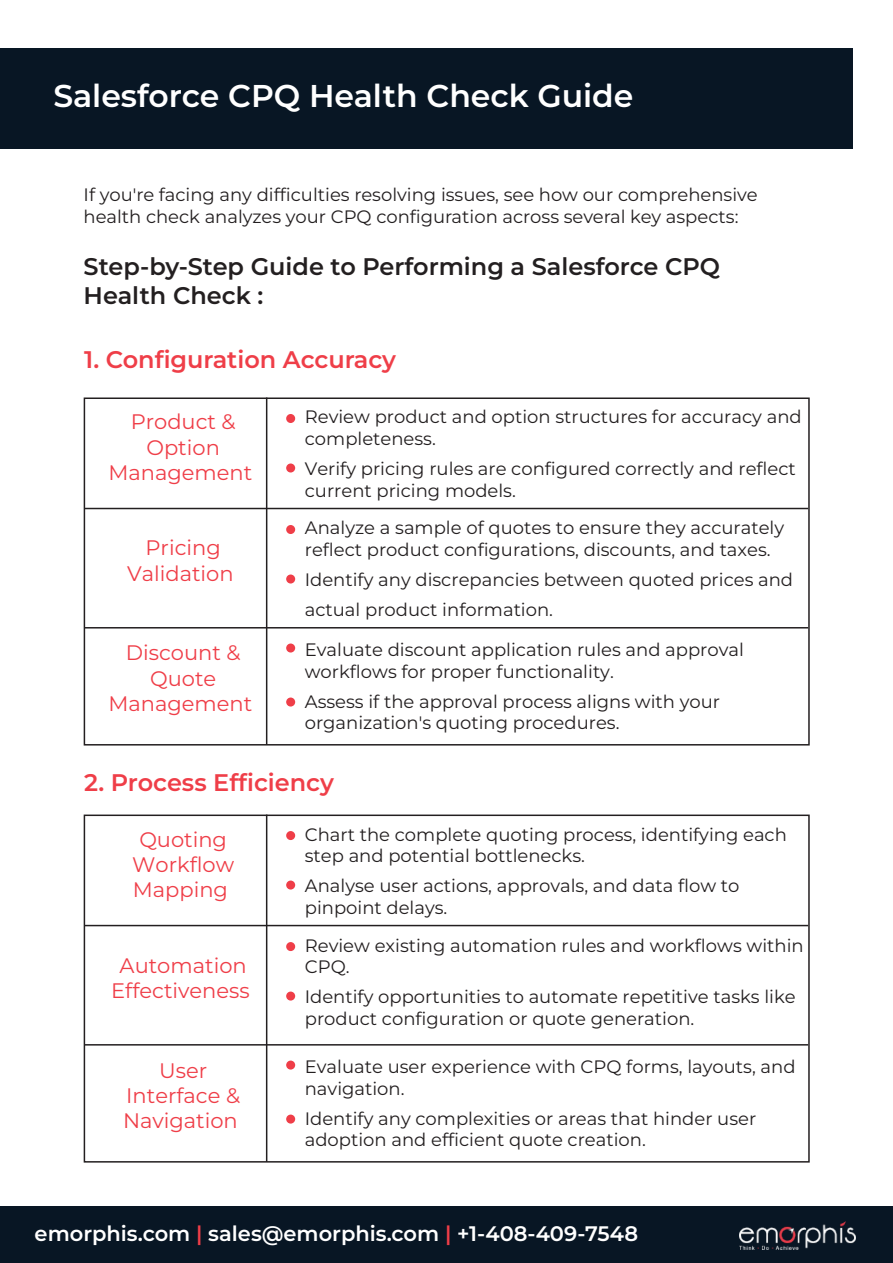
<style>
.page{position:relative;width:893px;height:1263px;background:#fff}
.page>*{position:absolute;margin:0;border:0;box-sizing:border-box;transform-origin:0 0}
.t1{font:600 31.5px "Montserrat";color:#fff}
.t2{font:600 24px/28.8px "Montserrat";color:#231f20}
.t3{font:600 24px "Montserrat";color:#ef3e48}
.t4{font:21px/25.2px "Montserrat";color:#ef3e48;text-align:center}
.t5{font:600 21px "Montserrat";color:#fff}
.t6{font:18px/21.6px "Montserrat";color:#231f20}
.s1{color:#ef3e48}
</style>
<div class="page">
<div style="left:0;top:48px;width:852px;height:100px;background:#081624"></div>
<div style="left:0;top:1207px;width:893px;height:56px;background:#081624"></div>
<img style="left:739px;top:1221px;width:116px;height:28px">
<div style="left:84px;top:397px;width:726px;height:348px;border:2px solid #231f20"></div>
<div style="left:286px;top:414px;width:9px;height:9px;background:#ef3e48;border-radius:50%"></div>
<div style="left:286px;top:463px;width:9px;height:9px;background:#ef3e48;border-radius:50%"></div>
<div style="left:286px;top:525px;width:9px;height:9px;background:#ef3e48;border-radius:50%"></div>
<div style="left:286px;top:574px;width:9px;height:9px;background:#ef3e48;border-radius:50%"></div>
<div style="left:286px;top:643px;width:9px;height:9px;background:#ef3e48;border-radius:50%"></div>
<div style="left:286px;top:697px;width:9px;height:9px;background:#ef3e48;border-radius:50%"></div>
<hr style="left:84px;top:508px;width:724px;height:1px;background:#231f20">
<hr style="left:84px;top:627px;width:724px;height:1px;background:#231f20">
<hr style="left:266px;top:397px;width:1px;height:348px;background:#231f20">
<div style="left:84px;top:814px;width:726px;height:348px;border:2px solid #231f20"></div>
<div style="left:286px;top:831px;width:9px;height:9px;background:#ef3e48;border-radius:50%"></div>
<div style="left:286px;top:880px;width:9px;height:9px;background:#ef3e48;border-radius:50%"></div>
<div style="left:286px;top:942px;width:9px;height:9px;background:#ef3e48;border-radius:50%"></div>
<div style="left:286px;top:991px;width:9px;height:9px;background:#ef3e48;border-radius:50%"></div>
<div style="left:286px;top:1060px;width:9px;height:9px;background:#ef3e48;border-radius:50%"></div>
<div style="left:286px;top:1114px;width:9px;height:9px;background:#ef3e48;border-radius:50%"></div>
<hr style="left:84px;top:925px;width:724px;height:1px;background:#231f20">
<hr style="left:84px;top:1044px;width:724px;height:1px;background:#231f20">
<hr style="left:266px;top:814px;width:1px;height:348px;background:#231f20">
<h1 class="t1" style="left:53px;top:74px;width:582px">Salesforce CPQ Health Check Guide</h1>
<p class="t6" style="left:84px;top:183px;width:675px">If you're facing any difficulties resolving issues, see how our comprehensive health check analyzes your CPQ configuration across several key aspects:</p>
<h2 class="t2" style="left:84px;top:251px;width:638px">Step-by-Step Guide to Performing a Salesforce CPQ<br>Health Check :</h2>
<h2 class="t3" style="left:84px;top:343px;width:313px">1. Configuration Accuracy</h2>
<p class="t4" style="left:109px;top:409px;width:145px">Product &amp;<br>Option<br>Management</p>
<p class="t6" style="left:305px;top:406px;width:498px">Review product and option structures for accuracy and completeness.</p>
<p class="t6" style="left:305px;top:457px;width:493px">Verify pricing rules are configured correctly and reflect current pricing models.</p>
<p class="t4" style="left:127px;top:535px;width:108px">Pricing<br>Validation</p>
<p class="t6" style="left:305px;top:517px;width:481px">Analyze a sample of quotes to ensure they accurately reflect product configurations, discounts, and taxes.</p>
<p class="t6" style="left:305px;top:564px;width:490px;line-height:30px">Identify any discrepancies between quoted prices and actual product information.</p>
<p class="t4" style="left:109px;top:640px;width:145px">Discount &amp;<br>Quote<br>Management</p>
<p class="t6" style="left:305px;top:638px;width:441px">Evaluate discount application rules and approval workflows for proper functionality.</p>
<p class="t6" style="left:305px;top:690px;width:417px">Assess if the approval process aligns with your organization's quoting procedures.</p>
<h2 class="t3" style="left:84px;top:766px;width:251px">2. Process Efficiency</h2>
<p class="t4" style="left:132px;top:826px;width:103px">Quoting<br>Workflow<br>Mapping</p>
<p class="t6" style="left:305px;top:823px;width:484px">Chart the complete quoting process, identifying each step and potential bottlenecks.</p>
<p class="t6" style="left:305px;top:874px;width:436px">Analyse user actions, approvals, and data flow to pinpoint delays.</p>
<p class="t4" style="left:111px;top:952px;width:140px">Automation<br>Effectiveness</p>
<p class="t6" style="left:305px;top:934px;width:500px">Review existing automation rules and workflows within<br>CPQ.</p>
<p class="t6" style="left:305px;top:985px;width:492px">Identify opportunities to automate repetitive tasks like product configuration or quote generation.</p>
<p class="t4" style="left:123px;top:1057px;width:119px">User<br>Interface &amp;<br>Navigation</p>
<p class="t6" style="left:305px;top:1055px;width:492px">Evaluate user experience with CPQ forms, layouts, and navigation.</p>
<p class="t6" style="left:305px;top:1107px;width:453px">Identify any complexities or areas that hinder user adoption and efficient quote creation.</p>
<p class="t5" style="left:35px;top:1219px;width:605px">emorphis.com <span class="s1">|</span> sales@emorphis.com <span class="s1">|</span> +1-408-409-7548</p>
</div>
